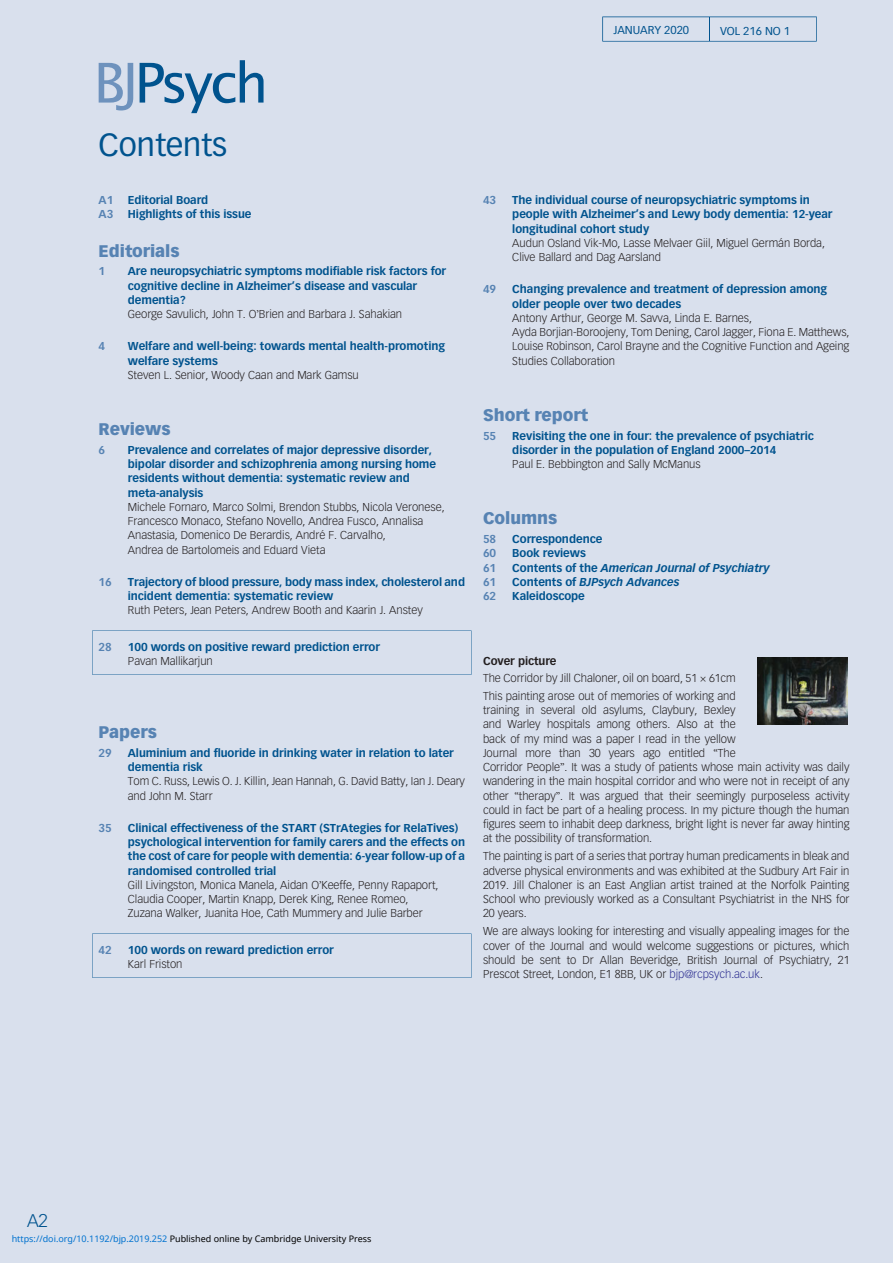
<style>
.page{position:relative;width:893px;height:1263px;background:#d9e0ed}
.page>*{position:absolute;margin:0;border:0;box-sizing:border-box;transform-origin:0 0}
.t1{font:31.5px "Adv OT99 ad 3856";color:#00538e}
.t2{font:18px "Adv O Tebb 0 ccfd";color:#00538e}
.t3{font:16.5px "Adv OT3 b 24 fb 65.B";color:#5783b3}
.t4{font:11.25px/14.2px "Adv O Tebb 0 ccfd";color:#231f20}
.t5{font:11.25px/14.2px "Adv OT83 f 7 eb 24.B";color:#00538e}
.t6{font:11.25px "Adv OT9 ded 4739.BI";color:#00538e}
.t7{font:11.25px "Adv OT83 f 7 eb 24.B";color:#5783b3}
.t8{font:11.25px "Adv OT99 ad 3856";color:#00538e}
.t9{font:9px "Noto Sans";color:#000}
.s1{font-style:inherit}
.s2{font-family:"Adv O Tebb 0 ccfd";color:#231f20}
.s3{font-family:"Adv OT1 ef 757 c 0";color:#231f20}
.s4{font-family:"Adv OT83 f 7 eb 24.B";color:#00538e}
.s5{font-family:"Adv OT83 f 7 eb 24.B"}
.s6{font-family:"Adv OT1 ef 757 c 0"}
.s7{color:#2e3092}
.s8{color:#0172cf}
</style>
<div class="page">
<svg style="left:99px;top:63px;width:34px;height:47px"></svg>
<svg style="left:140px;top:60px;width:124px;height:53px"></svg>
<hr style="left:92px;top:630px;width:379px;height:1px;background:#00538e">
<hr style="left:471px;top:630px;width:1px;height:45px;background:#00538e">
<hr style="left:92px;top:674px;width:379px;height:1px;background:#00538e">
<hr style="left:92px;top:630px;width:1px;height:45px;background:#00538e">
<hr style="left:92px;top:933px;width:379px;height:1px;background:#00538e">
<hr style="left:471px;top:933px;width:1px;height:45px;background:#00538e">
<hr style="left:92px;top:977px;width:379px;height:1px;background:#00538e">
<hr style="left:92px;top:933px;width:1px;height:45px;background:#00538e">
<img style="left:758px;top:657px;width:90px;height:68px">
<svg style="left:602px;top:16px;width:215px;height:26px"></svg>
<p class="t8" style="left:613px;top:26px;width:77px">JANUARY 2020</p>
<p class="t8" style="left:720px;top:27px;width:72px">VOL 216 NO 1</p>
<p class="t1" style="left:99px;top:134px;width:130px">Contents</p>
<p class="t7" style="left:99px;top:195px;width:16px">A1</p>
<p class="t5" style="left:128px;top:194px;width:82px">Editorial Board</p>
<p class="t7" style="left:99px;top:210px;width:16px">A3</p>
<p class="t5" style="left:128px;top:208px;width:125px">Highlights of this issue</p>
<p class="t3" style="left:99px;top:241px;width:82px">Editorials</p>
<p class="t7" style="left:99px;top:267px;width:8px">1</p>
<p class="t5" style="left:128px;top:265px;width:320px">Are neuropsychiatric symptoms modifiable risk factors for cognitive decline in Alzheimer<span class="s1">’</span>s disease and vascular dementia?<br><span class="s2">George Savulich, John T. O</span><span class="s3">’</span><span class="s2">Brien and Barbara J. Sahakian</span></p>
<p class="t7" style="left:99px;top:342px;width:8px">4</p>
<p class="t5" style="left:128px;top:340px;width:319px">Welfare and well-being: towards mental health-promoting welfare systems<br><span class="s2">Steven L. Senior, Woody Caan and Mark Gamsu</span></p>
<p class="t3" style="left:99px;top:420px;width:73px">Reviews</p>
<p class="t7" style="left:99px;top:445px;width:8px">6</p>
<p class="t4" style="left:128px;top:443px;width:318px"><span class="s4">Prevalence and correlates of major depressive disorder, bipolar disorder and schizophrenia among nursing home residents without dementia: systematic review and meta-analysis<br></span>Michele Fornaro, Marco Solmi, Brendon Stubbs, Nicola Veronese, Francesco Monaco, Stefano Novello, Andrea Fusco, Annalisa Anastasia, Domenico De Berardis, André F. Carvalho,<br>Andrea de Bartolomeis and Eduard Vieta</p>
<p class="t7" style="left:99px;top:577px;width:15px">16</p>
<p class="t5" style="left:128px;top:575px;width:339px">Trajectory of blood pressure, body mass index, cholesterol and incident dementia: systematic review<br><span class="s2">Ruth Peters, Jean Peters, Andrew Booth and Kaarin J. Anstey</span></p>
<p class="t7" style="left:99px;top:642px;width:15px">28</p>
<p class="t5" style="left:128px;top:641px;width:254px">100 words on positive reward prediction error<br><span class="s2">Pavan Mallikarjun</span></p>
<p class="t3" style="left:99px;top:723px;width:60px">Papers</p>
<p class="t7" style="left:99px;top:748px;width:15px">29</p>
<p class="t4" style="left:128px;top:746px;width:339px"><span class="s4">Aluminium and fluoride in drinking water in relation to later dementia risk<br></span>Tom C. Russ, Lewis O. J. Killin, Jean Hannah, G. David Batty, Ian J. Deary and John M. Starr</p>
<p class="t7" style="left:99px;top:823px;width:15px">35</p>
<p class="t5" style="left:128px;top:821px;width:339px">Clinical effectiveness of the START (STrAtegies for RelaTives) psychological intervention for family carers and the effects on the cost of care for people with dementia: 6-year follow-up of a randomised controlled trial<br><span class="s2">Gill Livingston, Monica Manela, Aidan O</span><span class="s3">’</span><span class="s2">Keeffe, Penny Rapaport, Claudia Cooper, Martin Knapp, Derek King, Renee Romeo,<br>Zuzana Walker, Juanita Hoe, Cath Mummery and Julie Barber</span></p>
<p class="t7" style="left:99px;top:945px;width:15px">42</p>
<p class="t5" style="left:128px;top:944px;width:207px">100 words on reward prediction error<br><span class="s2">Karl Friston</span></p>
<p class="t7" style="left:483px;top:195px;width:15px">43</p>
<p class="t5" style="left:512px;top:194px;width:322px">The individual course of neuropsychiatric symptoms in people with Alzheimer<span class="s1">’</span>s and Lewy body dementia: 12-year longitudinal cohort study<br><span class="s2">Audun Osland Vik-Mo, Lasse Melvaer Giil, Miguel Germán Borda, Clive Ballard and Dag Aarsland</span></p>
<p class="t7" style="left:483px;top:285px;width:15px">49</p>
<p class="t4" style="left:512px;top:283px;width:339px"><span class="s4">Changing prevalence and treatment of depression among older people over two decades<br></span>Antony Arthur, George M. Savva, Linda E. Barnes,<br>Ayda Borjian-Boroojeny, Tom Dening, Carol Jagger, Fiona E. Matthews, Louise Robinson, Carol Brayne and the Cognitive Function and Ageing Studies Collaboration</p>
<p class="t3" style="left:483px;top:406px;width:106px">Short report</p>
<p class="t7" style="left:483px;top:431px;width:15px">55</p>
<p class="t5" style="left:512px;top:429px;width:303px">Revisiting the one in four: the prevalence of psychiatric disorder in the population of England 2000<span class="s1">–</span>2014<br><span class="s2">Paul E. Bebbington and Sally McManus</span></p>
<p class="t3" style="left:483px;top:509px;width:76px">Columns</p>
<p class="t7" style="left:483px;top:534px;width:15px">58</p>
<p class="t5" style="left:512px;top:533px;width:91px">Correspondence</p>
<p class="t7" style="left:483px;top:549px;width:15px">60</p>
<p class="t5" style="left:512px;top:547px;width:75px">Book reviews</p>
<p class="t7" style="left:483px;top:563px;width:15px">61</p>
<p class="t6" style="left:512px;top:561px;width:259px"><span class="s5">Contents of the</span> American Journal of Psychiatry</p>
<p class="t7" style="left:483px;top:577px;width:15px">61</p>
<p class="t6" style="left:512px;top:575px;width:169px"><span class="s5">Contents of</span> BJPsych Advances</p>
<p class="t7" style="left:483px;top:591px;width:15px">62</p>
<p class="t5" style="left:512px;top:590px;width:74px">Kaleidoscope</p>
<p class="t4" style="left:483px;top:654px;width:254px;line-height:16.5px"><span class="s5">Cover picture<br></span>The Corridor by Jill Chaloner, oil on board, 51 × 61cm</p>
<p class="t4" style="left:483px;top:690px;width:368px">This painting arose out of memories of working and<br>training in several old asylums, Claybury, Bexley<br>and Warley hospitals among others. Also at the<br>back of my mind was a paper I read in the yellow<br>Journal more than 30 years ago entitled <span class="s6">“</span>The<br>Corridor People<span class="s6">”</span>. It was a study of patients whose main activity was daily wandering in the main hospital corridor and who were not in receipt of any other <span class="s6">“</span>therapy<span class="s6">”</span>. It was argued that their seemingly purposeless activity could in fact be part of a healing process. In my picture though the human figures seem to inhabit deep darkness, bright light is never far away hinting at the possibility of transformation.</p>
<p class="t4" style="left:483px;top:850px;width:368px;text-align:justify">The painting is part of a series that portray human predicaments in bleak and adverse physical environments and was exhibited at the Sudbury Art Fair in 2019. Jill Chaloner is an East Anglian artist trained at the Norfolk Painting School who previously worked as a Consultant Psychiatrist in the NHS for 20 years.</p>
<p class="t4" style="left:483px;top:925px;width:368px;text-align:justify">We are always looking for interesting and visually appealing images for the cover of the Journal and would welcome suggestions or pictures, which should be sent to Dr Allan Beveridge, British Journal of Psychiatry, 21<br>Prescot Street, London, E1 8BB, UK or <span class="s7">bjp@rcpsych.ac.uk</span>.</p>
<p class="t2" style="left:27px;top:1213px;width:22px">A2</p>
<p class="t9" style="left:12px;top:1232px;width:361px"><span class="s8">https://doi.org/10.1192/bjp.2019.252</span> Published online by Cambridge University Press</p>
</div>
